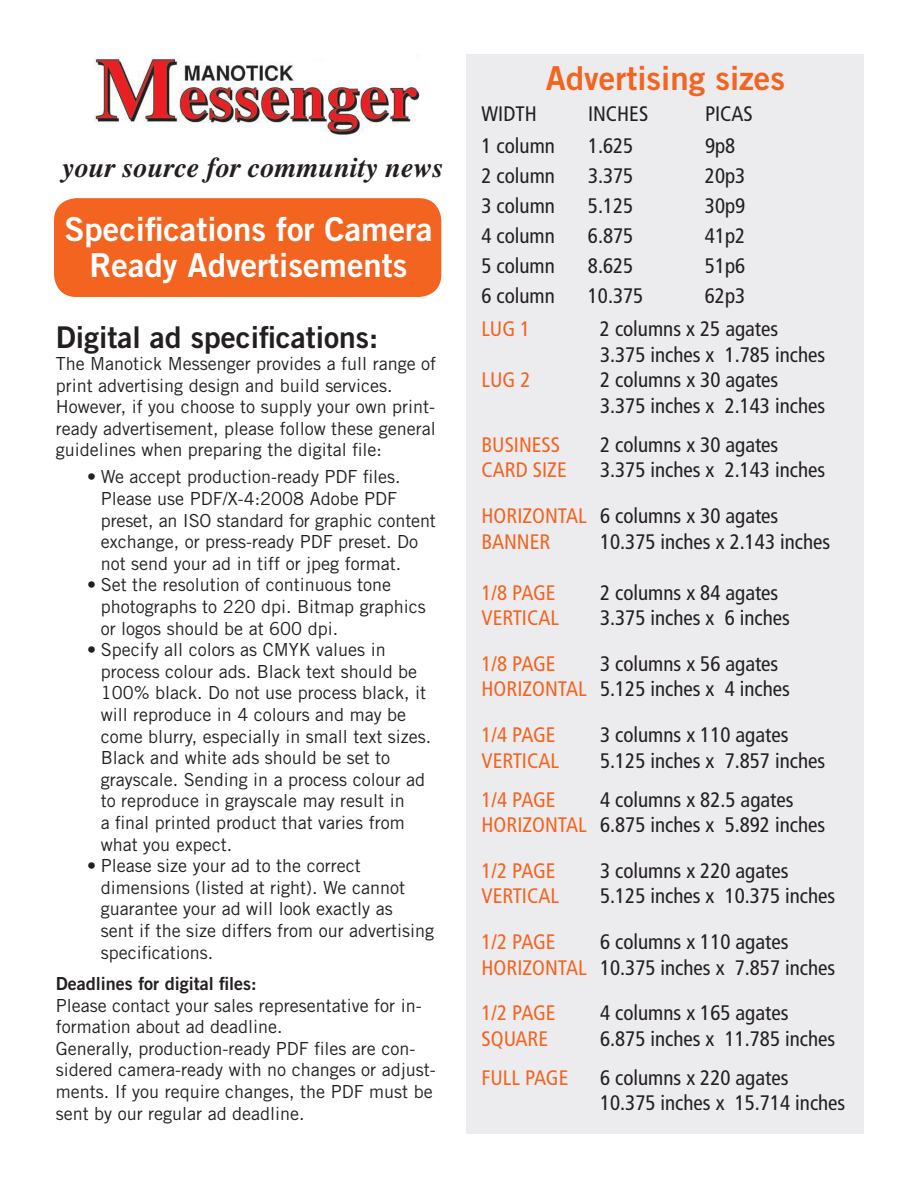
<style>
.page{position:relative;width:918px;height:1188px;background:#fff}
.page>*{position:absolute;margin:0;border:0;box-sizing:border-box;transform-origin:0 0}
.t1{font:33px/36px "Trade Gothic Bold Two";color:#fff;text-align:center}
.t2{font:33px "Trade Gothic Bold Two";color:#f36421}
.t3{font:30px "Trade Gothic Bold Two";color:#231f20}
.t4{font:italic 700 28.2px "Times";color:#231f20}
.t5{font:condensed 21px/25.5px "Frutiger";color:#231f20}
.t6{font:condensed 21px "Frutiger";color:#f36421}
.t7{font:18px/21.6px "Trade Gothic";color:#231f20}
.t8{font:18px "Trade Gothic Bold Two";color:#231f20}
.s1{color:#f36421}
</style>
<div class="page">
<div style="left:54px;top:198px;width:387px;height:99px;background:#f36421;border-radius:22px"></div>
<div style="left:467px;top:54px;width:397px;height:1080px;background:#ececee"></div>
<img style="left:95px;top:57px;width:325px;height:78px">
<h3 class="t4" style="left:62px;top:151px;width:383px">your source for community news</h3>
<h1 class="t1" style="left:64px;top:211px;width:370px">Specifications for Camera<br>Ready Advertisements</h1>
<h2 class="t3" style="left:56px;top:319px;width:324px">Digital ad specifications:</h2>
<p class="t7" style="left:56px;top:352px;width:382px">The Manotick Messenger provides a full range of print advertising design and build services.<br>However, if you choose to supply your own print&shy;ready advertisement, please follow these general guidelines when preparing the digital file:</p>
<p class="t7" style="left:101px;top:466px;width:337px;text-indent:-13px">• We accept production-ready PDF files.<br>Please use PDF/X-4:2008 Adobe PDF preset, an ISO standard for graphic content exchange, or press-ready PDF preset. Do not send your ad in tiff or jpeg format.</p>
<p class="t7" style="left:101px;top:574px;width:326px;text-indent:-13px">• Set the resolution of continuous tone photographs to 220 dpi. Bitmap graphics or logos should be at 600 dpi.</p>
<p class="t7" style="left:101px;top:639px;width:332px;text-indent:-13px">• Specify all colors as CMYK values in process colour ads. Black text should be 100% black. Do not use process black, it will reproduce in 4 colours and may be come blurry, especially in small text sizes.<br>Black and white ads should be set to grayscale. Sending in a process colour ad to reproduce in grayscale may result in<br>a final printed product that varies from what you expect.</p>
<p class="t7" style="left:101px;top:855px;width:335px;text-indent:-13px">• Please size your ad to the correct dimensions (listed at right). We cannot guarantee your ad will look exactly as<br>sent if the size differs from our advertising specifications.</p>
<p class="t8" style="left:56px;top:972px;width:202px">Deadlines for digital files:</p>
<p class="t7" style="left:56px;top:994px;width:381px">Please contact your sales representative for in&shy;formation about ad deadline.<br>Generally, production-ready PDF files are con&shy;sidered camera-ready with no changes or adjust&shy;ments. If you require changes, the PDF must be sent by our regular ad deadline.</p>
<h1 class="t2" style="left:546px;top:57px;width:241px">Advertising sizes</h1>
<p class="t5" style="left:482px;top:101px;width:57px">WIDTH</p>
<p class="t5" style="left:588px;top:101px;width:62px">INCHES</p>
<p class="t5" style="left:705px;top:101px;width:49px">PICAS</p>
<p class="t5" style="left:482px;top:133px;width:75px">1 column</p>
<p class="t5" style="left:588px;top:133px;width:47px">1.625</p>
<p class="t5" style="left:705px;top:133px;width:32px">9p8</p>
<p class="t5" style="left:482px;top:163px;width:75px">2 column</p>
<p class="t5" style="left:588px;top:163px;width:47px">3.375</p>
<p class="t5" style="left:705px;top:163px;width:42px">20p3</p>
<p class="t5" style="left:481px;top:193px;width:75px">3 column</p>
<p class="t5" style="left:588px;top:193px;width:47px">5.125</p>
<p class="t5" style="left:705px;top:193px;width:42px">30p9</p>
<p class="t5" style="left:481px;top:223px;width:75px">4 column</p>
<p class="t5" style="left:588px;top:223px;width:47px">6.875</p>
<p class="t5" style="left:705px;top:223px;width:42px">41p2</p>
<p class="t5" style="left:481px;top:253px;width:75px">5 column</p>
<p class="t5" style="left:588px;top:253px;width:47px">8.625</p>
<p class="t5" style="left:705px;top:253px;width:42px">51p6</p>
<p class="t5" style="left:481px;top:283px;width:75px">6 column</p>
<p class="t5" style="left:588px;top:283px;width:57px">10.375</p>
<p class="t5" style="left:705px;top:283px;width:42px">62p3</p>
<p class="t6" style="left:481px;top:317px;width:50px">LUG 1</p>
<p class="t5" style="left:600px;top:317px;width:227px">2 columns x 25 agates<br>3.375 inches x 1.785 inches</p>
<p class="t6" style="left:482px;top:368px;width:50px">LUG 2</p>
<p class="t5" style="left:600px;top:368px;width:227px">2 columns x 30 agates<br>3.375 inches x 2.143 inches</p>
<p class="t6" style="left:482px;top:432px;width:80px">BUSINESS</p>
<p class="t5" style="left:600px;top:432px;width:180px">2 columns x 30 agates</p>
<p class="t6" style="left:482px;top:458px;width:87px">CARD SIZE</p>
<p class="t5" style="left:482px;top:447px;width:345px;line-height:45.8px;text-indent:119px">3.375 inches x 2.143 inches<br><span class="s1">HORIZONTAL</span> 6 columns x 30 agates</p>
<p class="t6" style="left:482px;top:529px;width:70px">BANNER</p>
<p class="t5" style="left:600px;top:529px;width:232px">10.375 inches x 2.143 inches</p>
<p class="t6" style="left:482px;top:580px;width:76px">1/8 PAGE</p>
<p class="t5" style="left:600px;top:580px;width:180px">2 columns x 84 agates</p>
<p class="t6" style="left:482px;top:606px;width:79px">VERTICAL</p>
<p class="t5" style="left:600px;top:605px;width:191px">3.375 inches x 6 inches</p>
<p class="t6" style="left:482px;top:651px;width:76px">1/8 PAGE</p>
<p class="t5" style="left:482px;top:651px;width:310px;text-indent:119px">3 columns x 56 agates<br><span class="s1">HORIZONTAL</span> 5.125 inches x 4 inches</p>
<p class="t6" style="left:482px;top:723px;width:76px">1/4 PAGE</p>
<p class="t5" style="left:600px;top:722px;width:190px">3 columns x 110 agates</p>
<p class="t6" style="left:482px;top:748px;width:79px">VERTICAL</p>
<p class="t5" style="left:600px;top:748px;width:227px">5.125 inches x 7.857 inches</p>
<p class="t6" style="left:482px;top:787px;width:76px">1/4 PAGE</p>
<p class="t5" style="left:482px;top:787px;width:345px;text-indent:119px">4 columns x 82.5 agates<br><span class="s1">HORIZONTAL</span> 6.875 inches x 5.892 inches</p>
<p class="t6" style="left:482px;top:858px;width:76px">1/2 PAGE</p>
<p class="t5" style="left:600px;top:858px;width:190px">3 columns x 220 agates</p>
<p class="t6" style="left:482px;top:884px;width:79px">VERTICAL</p>
<p class="t5" style="left:600px;top:884px;width:237px">5.125 inches x 10.375 inches</p>
<p class="t6" style="left:482px;top:930px;width:76px">1/2 PAGE</p>
<p class="t5" style="left:482px;top:929px;width:355px;text-indent:119px">6 columns x 110 agates<br><span class="s1">HORIZONTAL</span> 10.375 inches x 7.857 inches</p>
<p class="t6" style="left:482px;top:1001px;width:76px">1/2 PAGE</p>
<p class="t5" style="left:600px;top:1001px;width:190px">4 columns x 165 agates</p>
<p class="t6" style="left:482px;top:1026px;width:68px">SQUARE</p>
<p class="t5" style="left:600px;top:1026px;width:237px">6.875 inches x 11.785 inches</p>
<p class="t6" style="left:482px;top:1065px;width:88px">FULL PAGE</p>
<p class="t5" style="left:600px;top:1065px;width:247px">6 columns x 220 agates<br>10.375 inches x 15.714 inches</p>
</div>
